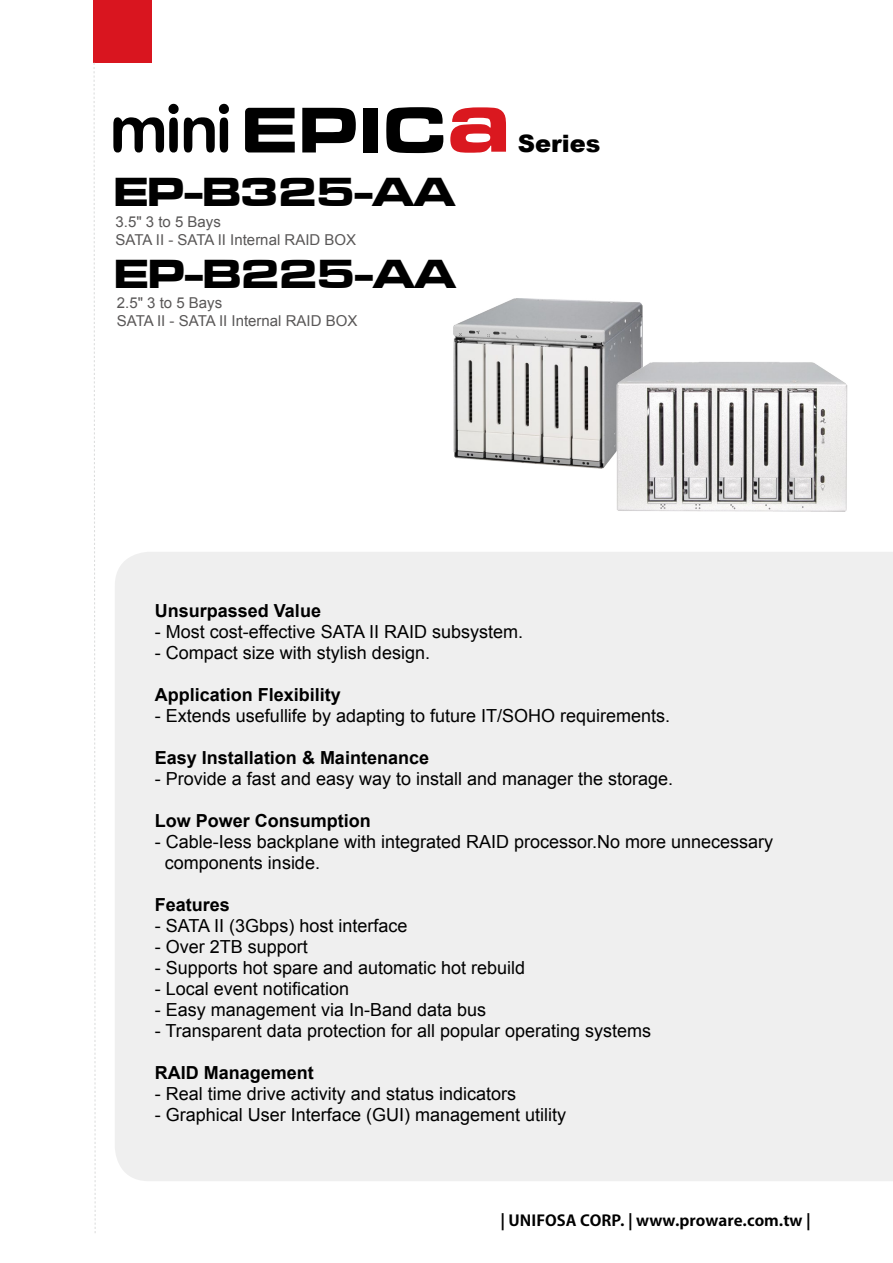
<style>
.page{position:relative;width:893px;height:1263px;background:#fff}
.page>*{position:absolute;margin:0;border:0;box-sizing:border-box;transform-origin:0 0}
.t1{font:42px "Microgramma D Bold Exte";color:#000}
.t2{font:900 24px "Arial";color:#000}
.t3{font:18px/21px "Arial";color:#000}
.t4{font:700 18px "Arial";color:#000}
.t5{font:15px/18px "Arial";color:#595757}
.t6{font:700 15px "Koz Go Pro";color:#000;scale:1.08 1}
</style>
<div class="page">
<div style="left:94px;top:0;width:58px;height:62px;background:#d9151f"></div>
<svg style="left:93px;top:62px;width:3px;height:1171px"></svg>
<div style="left:115px;top:552px;width:778px;height:629px;background:#efefef"></div>
<svg style="left:450px;top:107px;width:56px;height:46px"></svg>
<div style="left:363px;top:108px;width:15px;height:44px;background:#000"></div>
<svg style="left:386px;top:107px;width:57px;height:46px"></svg>
<svg style="left:302px;top:108px;width:54px;height:44px"></svg>
<svg style="left:113px;top:104px;width:116px;height:48px"></svg>
<svg style="left:245px;top:108px;width:50px;height:44px"></svg>
<img style="left:454px;top:299px;width:188px;height:170px">
<img style="left:617px;top:361px;width:230px;height:150px">
<h1 class="t1" style="left:114px;top:164px;width:343px">EP-B325-AA</h1>
<p class="t5" style="left:116px;top:212px;width:242px">3.5" 3 to 5 Bays<br>SATA II - SATA II Internal RAID BOX</p>
<h1 class="t1" style="left:114px;top:245px;width:343px">EP-B225-AA</h1>
<p class="t5" style="left:117px;top:294px;width:242px">2.5" 3 to 5 Bays<br>SATA II - SATA II Internal RAID BOX</p>
<h2 class="t2" style="left:518px;top:126px;width:84px">Series</h2>
<p class="t4" style="left:155px;top:599px;width:168px">Unsurpassed Value</p>
<p class="t3" style="left:155px;top:621px;width:370px">- Most cost-effective SATA II RAID subsystem.</p>
<p class="t3" style="left:155px;top:642px;width:277px">- Compact size with stylish design.</p>
<p class="t4" style="left:155px;top:683px;width:188px">Application Flexibility</p>
<p class="t3" style="left:155px;top:705px;width:517px">- Extends usefullife by adapting to future IT/SOHO requirements.</p>
<p class="t4" style="left:155px;top:746px;width:276px">Easy Installation &amp; Maintenance</p>
<p class="t3" style="left:155px;top:768px;width:520px">- Provide a fast and easy way to install and manager the storage.</p>
<p class="t4" style="left:155px;top:809px;width:218px">Low Power Consumption</p>
<p class="t3" style="left:165px;top:831px;width:610px;text-indent:-10px">- Cable-Iess backplane with integrated RAID processor.No more unnecessary components inside.</p>
<p class="t4" style="left:155px;top:893px;width:77px">Features</p>
<p class="t3" style="left:155px;top:915px;width:254px">- SATA II (3Gbps) host interface</p>
<p class="t3" style="left:155px;top:936px;width:155px">- Over 2TB support</p>
<p class="t3" style="left:155px;top:957px;width:372px">- Supports hot spare and automatic hot rebuild</p>
<p class="t3" style="left:155px;top:978px;width:196px">- Local event notification</p>
<p class="t3" style="left:155px;top:999px;width:333px">- Easy management via In-Band data bus</p>
<p class="t3" style="left:155px;top:1020px;width:498px">- Transparent data protection for all popular operating systems</p>
<p class="t4" style="left:155px;top:1061px;width:161px">RAID Management</p>
<p class="t3" style="left:155px;top:1083px;width:363px">- Real time drive activity and status indicators</p>
<p class="t3" style="left:155px;top:1104px;width:413px">- Graphical User Interface (GUI) management utility</p>
<p class="t6" style="left:500px;top:1210px;width:289px">| UNIFOSA CORP. | www.proware.com.tw |</p>
</div>
